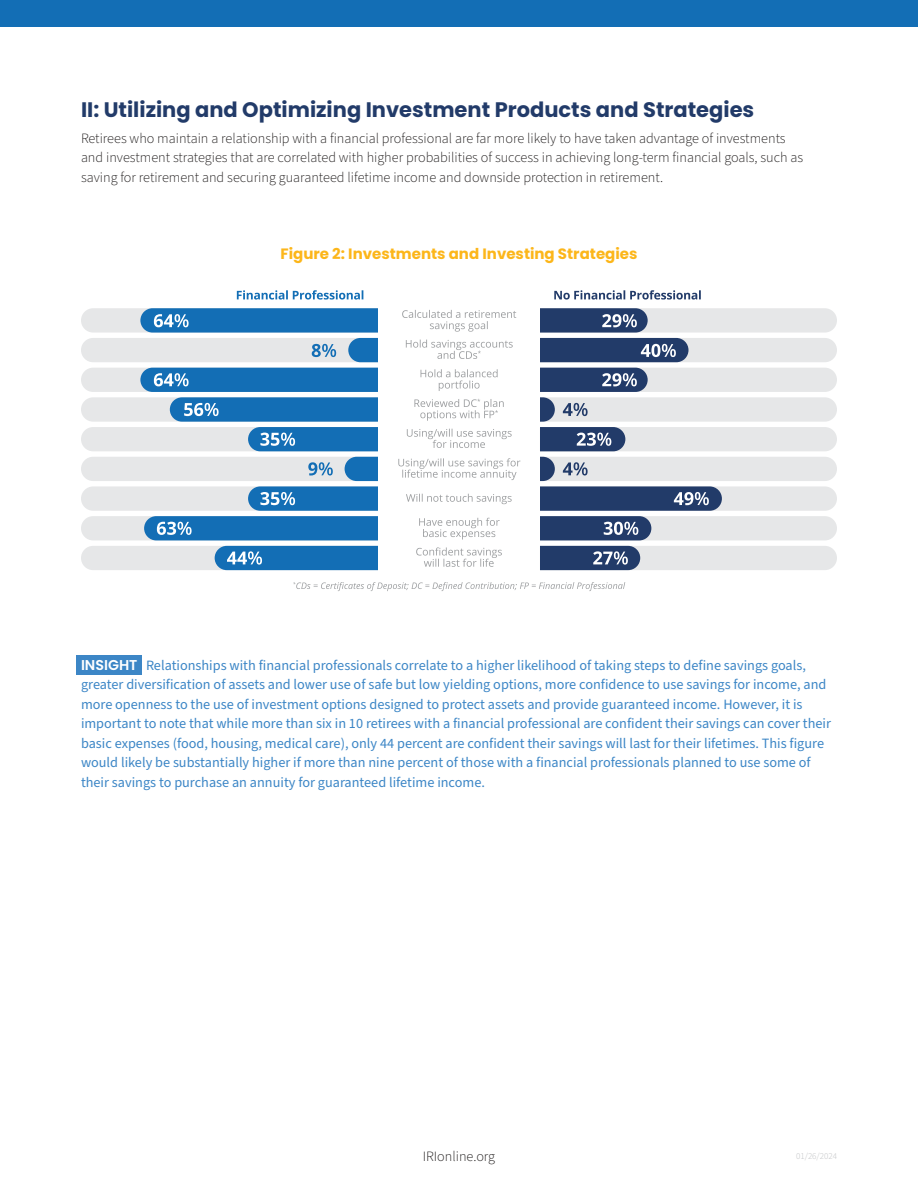
<style>
.page{position:relative;width:918px;height:1188px;background:#fff}
.page>*{position:absolute;margin:0;border:0;box-sizing:border-box;transform-origin:0 0}
.t1{font:700 21px "Poppins";color:#223b69}
.t2{font:700 15px "Poppins";color:#fcb61a}
.t3{font:14.25px/19.5px "Source Sans Pro";color:#3c86c6}
.t4{font:300 14.25px/19.5px "Source Sans Pro";color:#221f1f}
.t5{font:300 9px "Source Sans Pro";color:#bbbdbf}
.s1{font-family:"Poppins";font-weight:600;color:#fff}
</style>
<div class="page">
<div style="left:0;top:0;width:918px;height:27px;background:#136eb5"></div>
<div style="left:76px;top:655px;width:66px;height:20px;background:#3c86c6"></div>
<svg style="left:81px;top:308px;width:756px;height:262px;fill:#e6e7e8"></svg>
<svg style="left:140px;top:290px;width:238px;height:280px"></svg>
<svg style="left:293px;top:310px;width:332px;height:281px"></svg>
<svg style="left:540px;top:290px;width:182px;height:280px"></svg>
<svg style="left:154px;top:314px;width:555px;height:251px"></svg>
<h1 class="t1" style="left:81px;top:97px;width:675px">II: Utilizing and Optimizing Investment Products and Strategies</h1>
<p class="t4" style="left:81px;top:129px;width:724px">Retirees who maintain a relationship with a financial professional are far more likely to have taken advantage of investments and investment strategies that are correlated with higher probabilities of success in achieving long-term financial goals, such as saving for retirement and securing guaranteed lifetime income and downside protection in retirement.</p>
<p class="t2" style="left:281px;top:245px;width:358px">Figure 2: Investments and Investing Strategies</p>
<p class="t3" style="left:81px;top:656px;width:751px"><span class="s1">INSIGHT</span> Relationships with financial professionals correlate to a higher likelihood of taking steps to define savings goals, greater diversification of assets and lower use of safe but low yielding options, more confidence to use savings for income, and more openness to the use of investment options designed to protect assets and provide guaranteed income. However, it is important to note that while more than six in 10 retirees with a financial professional are confident their savings can cover their basic expenses (food, housing, medical care), only 44 percent are confident their savings will last for their lifetimes. This figure would likely be substantially higher if more than nine percent of those with a financial professionals planned to use some of their savings to purchase an annuity for guaranteed lifetime income.</p>
<p class="t4" style="left:423px;top:1148px;width:74px">IRIonline.org</p>
<p class="t5" style="left:796px;top:1152px;width:42px">01/26/2024</p>
</div>
